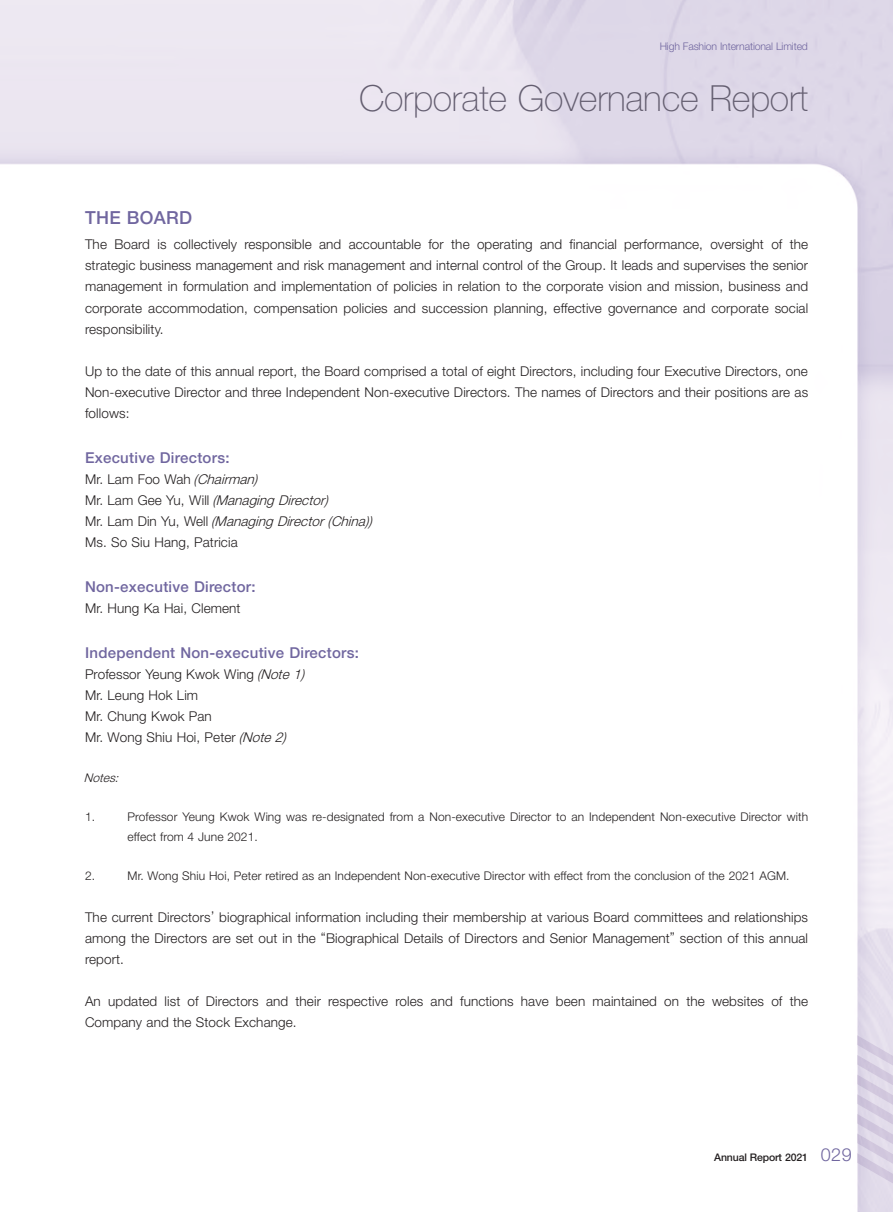
<style>
.page{position:relative;width:893px;height:1212px;background:#fff}
.page>*{position:absolute;margin:0;border:0;box-sizing:border-box;transform-origin:0 0}
.t1{font:100 36px "Helvetica Neue LT Std";letter-spacing:-.005em;color:#645e70}
.Heading_1{font:500 18px "Helvetica Neue LT Std";letter-spacing:.02em;color:#70669f}
.Heading_2{font:500 15px "Helvetica Neue LT Std";letter-spacing:.02em;color:#70669f}
.Body_Text{font:300 13.5px/21px "Helvetica Neue LT Std";letter-spacing:.01em;color:#231f20;text-align:justify}
.Body_Text-2{font:italic 300 13.5px "Helvetica Neue LT Std";color:#231f20}
.Notes{font:300 12px/19.5px "Helvetica Neue LT Std";letter-spacing:.01em;color:#231f20}
.Notes-2{font:italic 300 12px "Helvetica Neue LT Std";color:#231f20}
.t2{font:300 10.5px "Helvetica Neue LT Std";letter-spacing:-.015em;color:#70669f}
.t3{font:500 10.5px "Helvetica Neue LT Std";letter-spacing:-.015em;color:#231f20}
.s1{font-style:italic}
.s2{font-style:normal}
.s3{font-weight:300;font-size:18px;color:#70669f}
</style>
<div class="page">
<img style="left:0;top:0;width:893px;height:1212px">
<svg style="left:857px;top:1035px;width:36px;height:170px;background:#d9d2e4"></svg>
<p class="t2" style="left:660px;top:40px;width:150px">High Fashion International Limited</p>
<h1 class="t1" style="left:359px;top:78px;width:450px">Corporate Governance Report</h1>
<p class="Heading_1" style="left:85px;top:207px;width:109px">THE BOARD</p>
<p class="Body_Text" style="left:85px;top:234px;width:725px">The Board is collectively responsible and accountable for the operating and financial performance, oversight of the strategic business management and risk management and internal control of the Group. It leads and supervises the senior management in formulation and implementation of policies in relation to the corporate vision and mission, business and corporate accommodation, compensation policies and succession planning, effective governance and corporate social responsibility.</p>
<p class="Body_Text" style="left:85px;top:360px;width:725px">Up to the date of this annual report, the Board comprised a total of eight Directors, including four Executive Directors, one Non-executive Director and three Independent Non-executive Directors. The names of Directors and their positions are as follows:</p>
<p class="Heading_2" style="left:85px;top:448px;width:146px">Executive Directors:</p>
<p class="Body_Text" style="left:85px;top:468px;width:174px">M r . L a m F o o W a h <span class="s1">(Chairman)</span></p>
<p class="Body_Text-2" style="left:85px;top:491px;width:245px"><span class="s2">M r . L a m G e e Yu , W i l l</span> (ManagingDirector)</p>
<p class="Body_Text-2" style="left:85px;top:512px;width:288px"><span class="s2">M r . L a m D i n Y u , W e l l</span> (ManagingDirector(China))</p>
<p class="Body_Text" style="left:85px;top:531px;width:154px">Ms. So Siu Hang, Patricia</p>
<p class="Heading_2" style="left:85px;top:577px;width:172px">Non-executive Director:</p>
<p class="Body_Text" style="left:85px;top:597px;width:157px">Mr. Hung Ka Hai, Clement</p>
<p class="Heading_2" style="left:85px;top:643px;width:275px">Independent Non-executive Directors:</p>
<p class="Body_Text" style="left:85px;top:663px;width:221px">Professor Yeung Kwok Wing <span class="s1">(Note1)</span></p>
<p class="Body_Text" style="left:85px;top:684px;width:115px">Mr. Leung Hok Lim</p>
<p class="Body_Text" style="left:85px;top:705px;width:128px">Mr. Chung Kwok Pan</p>
<p class="Body_Text" style="left:85px;top:726px;width:203px">Mr. Wong Shiu Hoi, Peter <span class="s1">(Note2)</span></p>
<p class="Notes-2" style="left:84px;top:770px;width:40px">Notes:</p>
<p class="Notes" style="left:85px;top:807px;width:12px">1.</p>
<p class="Notes" style="left:128px;top:807px;width:682px">Professor Yeung Kwok Wing was re-designated from a Non-executive Director to an Independent Non-executive Director with effect from 4 June 2021.</p>
<p class="Notes" style="left:85px;top:865px;width:12px">2.</p>
<p class="Notes" style="left:128px;top:865px;width:663px">Mr. Wong Shiu Hoi, Peter retired as an Independent Non-executive Director with effect from the conclusion of the 2021 AGM.</p>
<p class="Body_Text" style="left:85px;top:906px;width:725px">The current Directors’ biographical information including their membership at various Board committees and relationships among the Directors are set out in the “Biographical Details of Directors and Senior Management” section of this annual report.</p>
<p class="Body_Text" style="left:85px;top:990px;width:725px">An updated list of Directors and their respective roles and functions have been maintained on the websites of the<br>Company and the Stock Exchange.</p>
<p class="t3" style="left:714px;top:1151px;width:139px">Annual Report 2021 <span class="s3">029</span></p>
</div>
